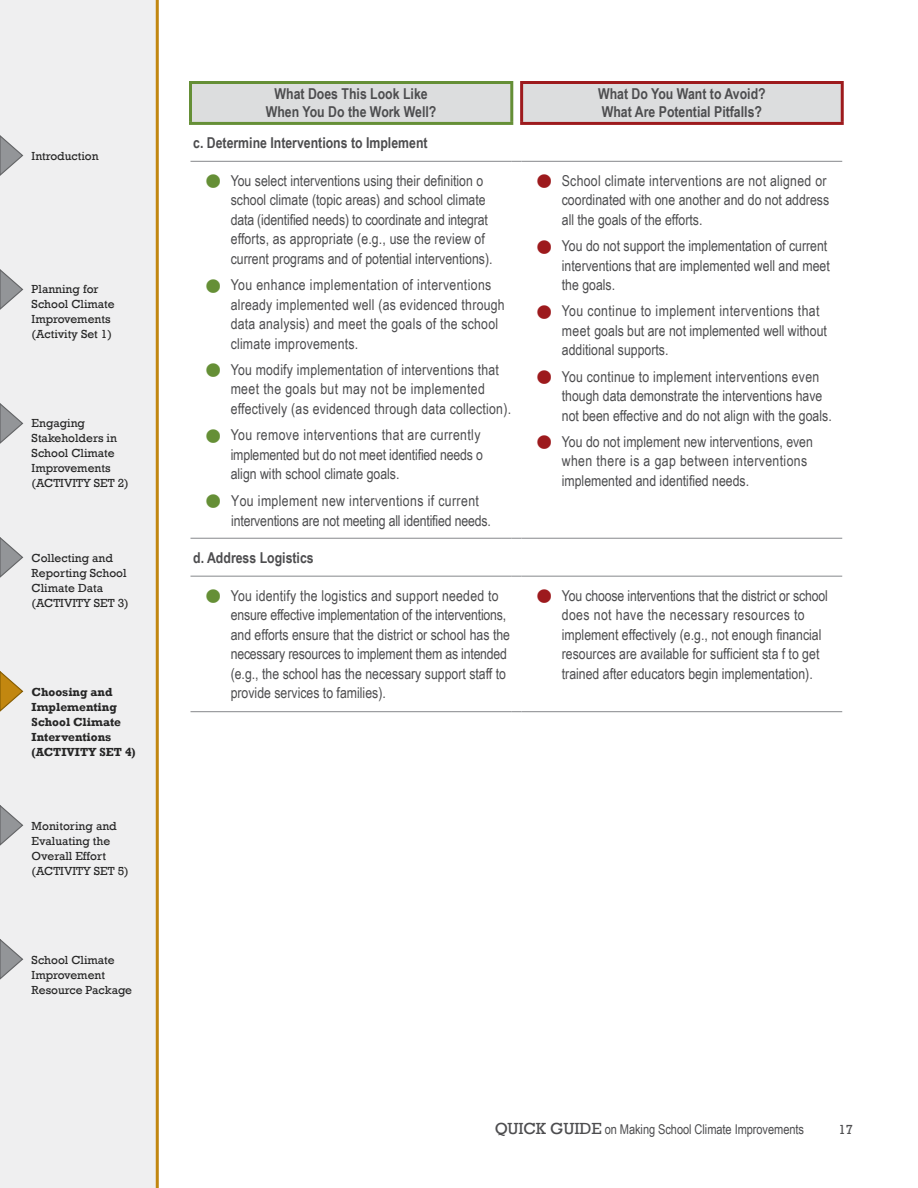
<style>
.page{position:relative;width:918px;height:1188px;background:#fff}
.page>*{position:absolute;margin:0;border:0;box-sizing:border-box;transform-origin:0 0}
.t1{font:15px/19.5px "Arial Narrow";color:#4d4d4f}
.Table_Text_Bold{font:700 15px/18px "Arial Narrow";color:#4d4d4f;text-align:center}
.t2{font:13.5px "Arial Narrow";letter-spacing:-.005em;color:#4d4d4f}
.t3{font:13.5px "Rockwell";color:#4d4d4f}
.t4{font:12px/15px "Rockwell";color:#262626}
.t5{font:700 12px/15px "Rockwell";color:#262626}
.s1{font-family:"Arial";font-weight:900;font-size:31.5px;color:#658f36}
.s2{font-family:"Arial";font-weight:900;font-size:31.5px;color:#9d1a1d}
.s3{font-family:"Rockwell";font-size:16.5px}
</style>
<div class="page">
<div style="left:0;top:0;width:159px;height:1188px;background:#efeff0"></div>
<hr style="left:156px;top:0;width:3px;height:1188px;background:#c28710">
<svg style="left:0;top:135px;width:24px;height:41px"></svg>
<svg style="left:0;top:269px;width:24px;height:41px"></svg>
<svg style="left:0;top:403px;width:24px;height:41px"></svg>
<svg style="left:0;top:537px;width:24px;height:41px"></svg>
<svg style="left:0;top:671px;width:24px;height:41px"></svg>
<svg style="left:0;top:805px;width:24px;height:41px"></svg>
<svg style="left:0;top:939px;width:24px;height:41px"></svg>
<div style="left:192px;top:82px;width:649px;height:41px;background:#dcddde"></div>
<hr style="left:189px;top:81px;width:324px;height:3px;background:#658f36">
<hr style="left:189px;top:84px;width:3px;height:38px;background:#658f36">
<hr style="left:510px;top:84px;width:3px;height:38px;background:#658f36">
<hr style="left:189px;top:122px;width:324px;height:3px;background:#658f36">
<hr style="left:520px;top:81px;width:324px;height:3px;background:#9d1a1d">
<hr style="left:520px;top:84px;width:3px;height:38px;background:#9d1a1d">
<hr style="left:841px;top:84px;width:3px;height:38px;background:#9d1a1d">
<hr style="left:520px;top:122px;width:324px;height:3px;background:#9d1a1d">
<hr style="left:190px;top:161px;width:322px;height:1px;background:#939598">
<hr style="left:522px;top:161px;width:320px;height:1px;background:#939598">
<hr style="left:190px;top:538px;width:322px;height:1px;background:#939598">
<hr style="left:522px;top:538px;width:320px;height:1px;background:#939598">
<hr style="left:190px;top:576px;width:322px;height:1px;background:#939598">
<hr style="left:522px;top:576px;width:320px;height:1px;background:#939598">
<hr style="left:190px;top:711px;width:322px;height:1px;background:#939598">
<hr style="left:522px;top:711px;width:320px;height:1px;background:#939598">
<p class="t4" style="left:32px;top:149px;width:69px">Introduction</p>
<p class="t4" style="left:32px;top:282px;width:85px">Planning for<br>School Climate<br>Improvements (Activity Set 1)</p>
<p class="t4" style="left:32px;top:415px;width:99px">Engaging<br>Stakeholders in<br>School Climate<br>Improvements (ACTIVITY SET 2)</p>
<p class="t4" style="left:32px;top:551px;width:99px">Collecting and<br>Reporting School<br>Climate Data (ACTIVITY SET 3)</p>
<p class="t5" style="left:32px;top:685px;width:106px">Choosing and<br>Implementing<br>School Climate<br>Interventions (ACTIVITY SET 4)</p>
<p class="t4" style="left:32px;top:819px;width:99px">Monitoring and<br>Evaluating the<br>Overall Effort (ACTIVITY SET 5)</p>
<p class="t4" style="left:32px;top:952px;width:102px">School Climate<br>Improvement<br>Resource Package</p>
<p class="Table_Text_Bold" style="left:266px;top:84px;width:172px">What Does This Look Like<br>When You Do the Work Well?</p>
<p class="Table_Text_Bold" style="left:598px;top:84px;width:169px;text-align:left">What Do You Want to Avoid?<br>What Are Potential Pitfalls?</p>
<p class="Table_Text_Bold" style="left:193px;top:133px;width:236px">c. Determine Interventions to Implement</p>
<p class="t1" style="left:231px;top:170px;width:263px;text-indent:-27px"><span class="s1">●</span> You select interventions using their definition o school climate (topic areas) and school climate data (identified needs) to coordinate and integrat efforts, as appropriate (e.g., use the review of current programs and of potential interventions).</p>
<p class="t1" style="left:231px;top:274px;width:276px;text-indent:-27px"><span class="s1">●</span> You enhance implementation of interventions already implemented well (as evidenced through data analysis) and meet the goals of the school climate improvements.</p>
<p class="t1" style="left:231px;top:359px;width:282px;text-indent:-27px"><span class="s1">●</span> You modify implementation of interventions that meet the goals but may not be implemented effectively (as evidenced through data collection).</p>
<p class="t1" style="left:231px;top:424px;width:254px;text-indent:-27px"><span class="s1">●</span> You remove interventions that are currently implemented but do not meet identified needs o align with school climate goals.</p>
<p class="t1" style="left:231px;top:490px;width:261px;text-indent:-27px"><span class="s1">●</span> You implement new interventions if current interventions are not meeting all identified needs.</p>
<p class="t1" style="left:562px;top:170px;width:269px;text-indent:-27px"><span class="s2">●</span> School climate interventions are not aligned or coordinated with one another and do not address all the goals of the efforts.</p>
<p class="t1" style="left:562px;top:235px;width:270px;text-indent:-27px"><span class="s2">●</span> You do not support the implementation of current interventions that are implemented well and meet the goals.</p>
<p class="t1" style="left:562px;top:301px;width:267px;text-indent:-27px"><span class="s2">●</span> You continue to implement interventions that meet goals but are not implemented well without additional supports.</p>
<p class="t1" style="left:562px;top:366px;width:271px;text-indent:-27px"><span class="s2">●</span> You continue to implement interventions even though data demonstrate the interventions have not been effective and do not align with the goals.</p>
<p class="t1" style="left:562px;top:431px;width:253px;text-indent:-27px"><span class="s2">●</span> You do not implement new interventions, even when there is a gap between interventions implemented and identified needs.</p>
<p class="Table_Text_Bold" style="left:193px;top:548px;width:122px">d. Address Logistics</p>
<p class="t1" style="left:231px;top:585px;width:281px;text-indent:-27px"><span class="s1">●</span> You identify the logistics and support needed to ensure effective implementation of the interventions, and efforts ensure that the district or school has the necessary resources to implement them as intended (e.g., the school has the necessary support staff to provide services to families).</p>
<p class="t1" style="left:562px;top:585px;width:268px;text-indent:-27px"><span class="s2">●</span> You choose interventions that the district or school does not have the necessary resources to implement effectively (e.g., not enough financial resources are available for sufficient sta f to get trained after educators begin implementation).</p>
<p class="t2" style="left:495px;top:1119px;width:311px"><span class="s3">QUICK GUIDE</span> on Making School Climate Improvements</p>
<p class="t3" style="left:839px;top:1122px;width:16px">17</p>
</div>
